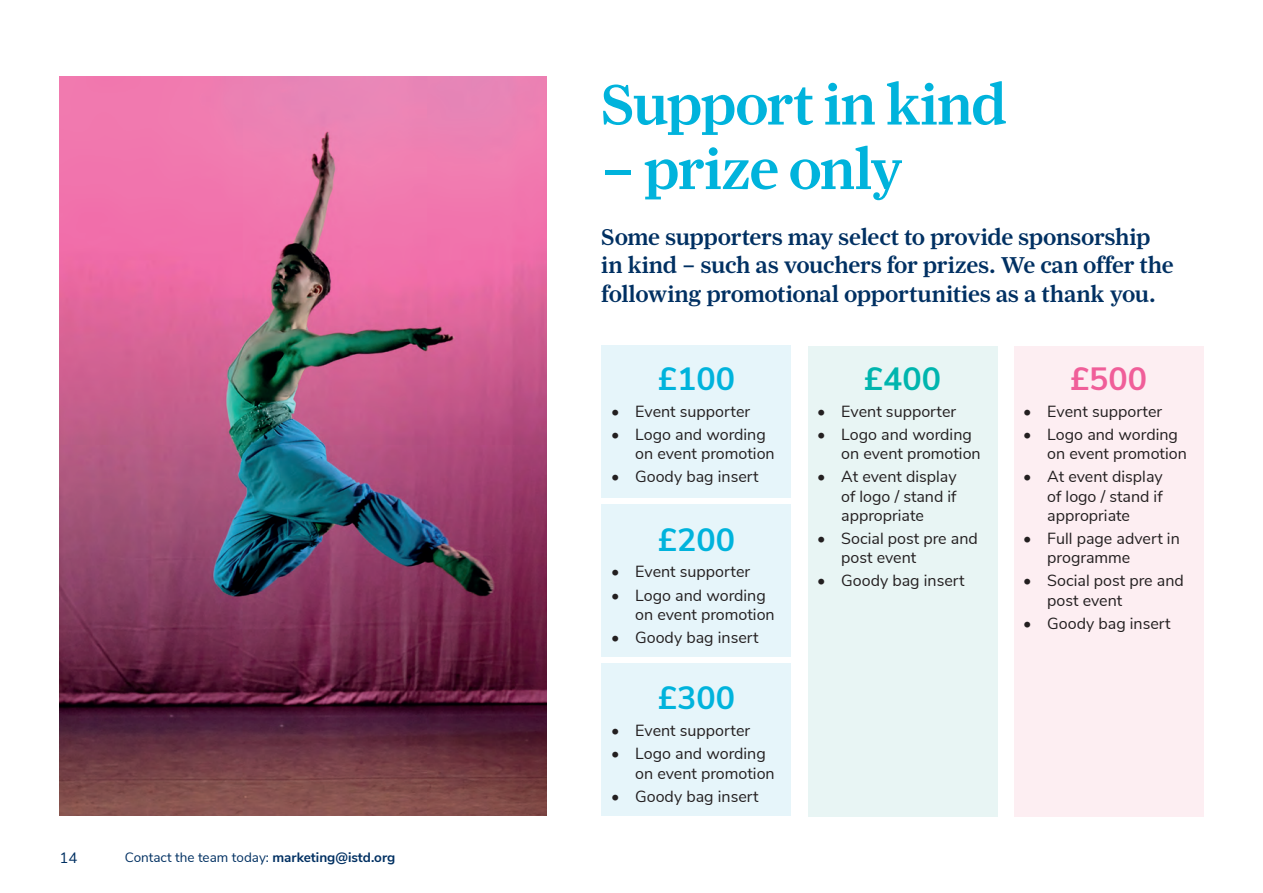
<style>
.page{position:relative;width:1263px;height:893px;background:#fff}
.page>*{position:absolute;margin:0;border:0;box-sizing:border-box;transform-origin:0 0}
.t1{font:500 60px "Farnham Headline";color:#00b3dc}
.t2{font:700 32.1px "Nunito Sans";color:#00b3dc}
.t3{font:700 32.1px "Nunito Sans";color:#f05e99}
.t4{font:700 32.1px "Nunito Sans";color:#00b5ae}
.t5{font:500 24px/28.8px "Farnham Headline";letter-spacing:.01em;color:#003062}
.t6{font:16.05px/19.4px "Nunito Sans";color:#231f20}
.t7{font:15px "Nunito Sans";color:#003062}
.t8{font:13.5px "Nunito Sans";color:#003062}
.s1{font-weight:700}
</style>
<div class="page">
<div style="left:1014px;top:346px;width:189px;height:470px;background:#fdeef2"></div>
<div style="left:602px;top:663px;width:189px;height:152px;background:#e6f5fa"></div>
<div style="left:602px;top:504px;width:189px;height:152px;background:#e6f5fa"></div>
<div style="left:602px;top:346px;width:189px;height:152px;background:#e6f5fa"></div>
<div style="left:808px;top:346px;width:189px;height:470px;background:#e8f5f4"></div>
<img style="left:60px;top:77px;width:487px;height:738px">
<p class="t7" style="left:60px;top:847px;width:19px">14</p>
<p class="t8" style="left:125px;top:847px;width:272px">Contact the team today: <span class="s1">marketing@istd.org</span></p>
<h1 class="t1" style="left:602px;top:71px;width:406px">Support in kind</h1>
<h1 class="t1" style="left:602px;top:136px;width:302px">– prize only</h1>
<h3 class="t5" style="left:602px;top:222px;width:573px">Some supporters may select to provide sponsorship in kind – such as vouchers for prizes. We can offer the following promotional opportunities as a thank you.</h3>
<h2 class="t2" style="left:658px;top:355px;width:79px">£100</h2>
<p class="t6" style="left:611px;top:401px;width:141px">• Event supporter</p>
<p class="t6" style="left:635px;top:424px;width:141px;text-indent:-24px">• Logo and wording on event promotion</p>
<p class="t6" style="left:611px;top:466px;width:149px">• Goody bag insert</p>
<h2 class="t2" style="left:658px;top:516px;width:79px">£200</h2>
<p class="t6" style="left:611px;top:561px;width:141px">• Event supporter</p>
<p class="t6" style="left:635px;top:584px;width:141px;text-indent:-24px">• Logo and wording on event promotion</p>
<p class="t6" style="left:611px;top:627px;width:149px">• Goody bag insert</p>
<h2 class="t2" style="left:658px;top:675px;width:79px">£300</h2>
<p class="t6" style="left:611px;top:720px;width:141px">• Event supporter</p>
<p class="t6" style="left:635px;top:743px;width:141px;text-indent:-24px">• Logo and wording on event promotion</p>
<p class="t6" style="left:611px;top:785px;width:149px">• Goody bag insert</p>
<h2 class="t4" style="left:864px;top:355px;width:79px">£400</h2>
<p class="t6" style="left:817px;top:401px;width:141px">• Event supporter</p>
<p class="t6" style="left:841px;top:424px;width:141px;text-indent:-24px">• Logo and wording on event promotion</p>
<p class="t6" style="left:841px;top:466px;width:117px;text-align:justify;text-indent:-24px">• At event display of logo / stand if appropriate</p>
<p class="t6" style="left:841px;top:528px;width:138px;text-indent:-24px">• Social post pre and post event</p>
<p class="t6" style="left:817px;top:570px;width:149px">• Goody bag insert</p>
<h2 class="t3" style="left:1070px;top:355px;width:79px">£500</h2>
<p class="t6" style="left:1023px;top:401px;width:141px">• Event supporter</p>
<p class="t6" style="left:1047px;top:424px;width:141px;text-indent:-24px">• Logo and wording on event promotion</p>
<p class="t6" style="left:1047px;top:466px;width:117px;text-align:justify;text-indent:-24px">• At event display of logo / stand if appropriate</p>
<p class="t6" style="left:1047px;top:528px;width:134px;text-indent:-24px">• Full page advert in programme</p>
<p class="t6" style="left:1047px;top:570px;width:138px;text-indent:-24px">• Social post pre and post event</p>
<p class="t6" style="left:1023px;top:612px;width:149px">• Goody bag insert</p>
</div>
